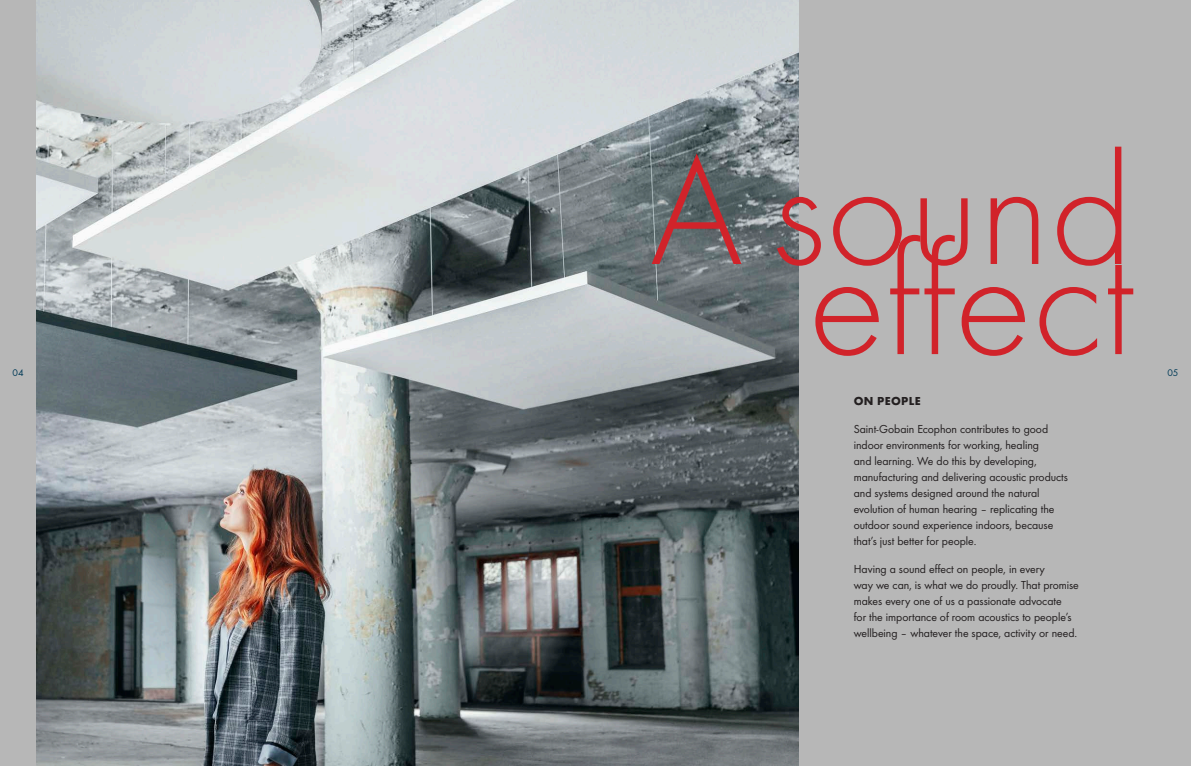
<style>
.page{position:relative;width:1191px;height:766px;background:#fff}
.page>*{position:absolute;margin:0;border:0;box-sizing:border-box;transform-origin:0 0}
.Big_headline{font:300 160.8px "Futura";color:#d1232a}
.Body_text_Noto_Serif{font:12px/16px "Futura Boo";letter-spacing:-.005em;color:#231f20}
.Sub_headline{font:700 12px "Futura";letter-spacing:.03em;color:#231f20}
.t1{font:10px "Futura Boo";color:#003a57}
</style>
<div class="page">
<div style="left:0;top:0;width:1191px;height:765px;background:#b7b7b7"></div>
<img style="left:36px;top:0;width:762px;height:765px">
<p class="Big_headline" style="left:649px;top:120px;width:485px">A sound</p>
<p class="Big_headline" style="left:808px;top:210px;width:328px">effect</p>
<p class="t1" style="left:12px;top:366px;width:13px">04</p>
<p class="t1" style="left:1167px;top:366px;width:13px">05</p>
<p class="Sub_headline" style="left:853px;top:393px;width:68px">ON PEOPLE</p>
<p class="Body_text_Noto_Serif" style="left:853px;top:420px;width:216px">Saint-Gobain Ecophon contributes to good indoor environments for working, healing<br>and learning. We do this by developing, manufacturing and delivering acoustic products and systems designed around the natural evolution of human hearing – replicating the outdoor sound experience indoors, because that’s just better for people.</p>
<p class="Body_text_Noto_Serif" style="left:853px;top:560px;width:227px">Having a sound effect on people, in every<br>way we can, is what we do proudly. That promise makes every one of us a passionate advocate<br>for the importance of room acoustics to people’s wellbeing – whatever the space, activity or need.</p>
</div>
